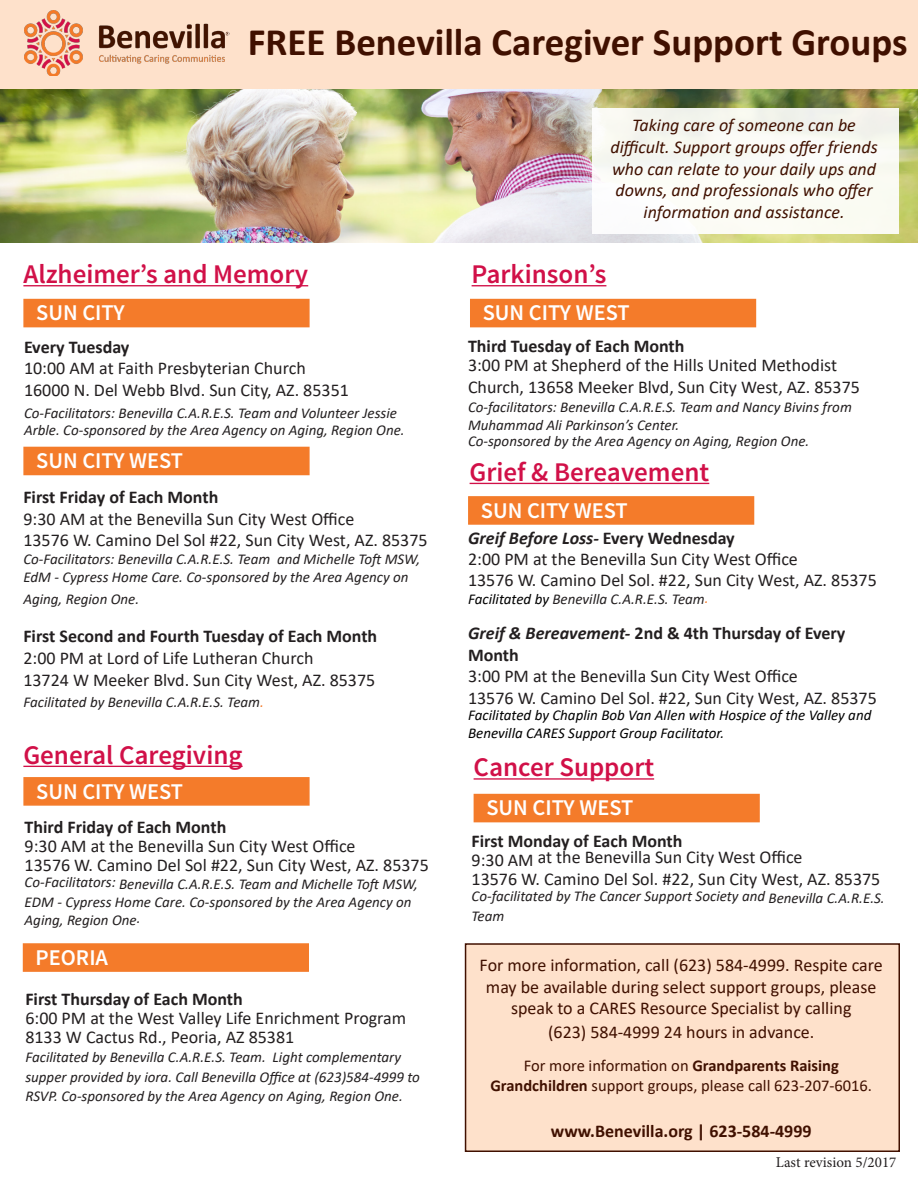
<style>
.page{position:relative;width:918px;height:1188px;background:#fff}
.page>*{position:absolute;margin:0;border:0;box-sizing:border-box;transform-origin:0 0}
.t1{font:700 39px "Calibri";color:#401000}
.t2{font:600 27px "Source Sans Pro";color:#d11048}
.t3{font:600 22.5px "Source Sans Pro";color:#fff}
.t4{font:18px/21.6px "Calibri";color:#231f20}
.t5{font:700 18px/21.6px "Calibri";color:#231f20}
.t6{font:18px/21.6px "Calibri";color:#401000;text-align:center}
.t7{font:italic 18px/21.6px "Calibri";color:#401000;text-align:center}
.t8{font:italic 700 18px "Calibri";color:#231f20}
.t9{font:700 18px "Calibri";color:#401000}
.t10{font:16.5px/19.8px "Calibri";color:#401000;text-align:center}
.t11{font:italic 15px/18px "Calibri";color:#231f20}
.t12{font:italic 15px/18px "Calibri";color:#000}
.t13{font:15px "Minion Pro";color:#231f20}
.s1{color:#f47b2a}
.s2{font-style:normal}
.s3{color:#000}
.s4{font-style:italic}
.s5{font-weight:700}
</style>
<div class="page">
<div style="left:0;top:0;width:918px;height:89px;background:#fee1cb"></div>
<hr style="left:23px;top:285px;width:285px;height:1px;background:#d11048">
<div style="left:23px;top:299px;width:287px;height:28px;background:#f47b2a"></div>
<hr style="left:23px;top:766px;width:220px;height:1px;background:#d11048">
<img style="left:25px;top:11px;width:204px;height:64px">
<hr style="left:472px;top:285px;width:134px;height:1px;background:#d11048">
<div style="left:23px;top:447px;width:287px;height:28px;background:#f47b2a"></div>
<div style="left:23px;top:777px;width:287px;height:29px;background:#f47b2a;border:2px solid #f47b2a"></div>
<div style="left:23px;top:943px;width:286px;height:29px;background:#f47b2a;border:2px solid #f47b2a"></div>
<div style="left:470px;top:299px;width:286px;height:28px;background:#f47b2a"></div>
<hr style="left:470px;top:483px;width:239px;height:1px;background:#d11048">
<div style="left:468px;top:496px;width:286px;height:29px;background:#f47b2a;border:2px solid #f47b2a"></div>
<hr style="left:474px;top:778px;width:180px;height:2px;background:#d11048">
<div style="left:474px;top:794px;width:286px;height:28px;background:#f47b2a"></div>
<div style="left:465px;top:943px;width:435px;height:209px;background:#fee1cb;border:2px solid #401000"></div>
<img style="left:0;top:89px;width:918px;height:154px">
<div style="left:592px;top:108px;width:306px;height:125px;background:#fafbf4"></div>
<p class="t1" style="left:248px;top:15px;width:662px">FREE Benevilla Caregiver Support Groups</p>
<p class="t2" style="left:23px;top:257px;width:286px">Alzheimer’s and Memory</p>
<p class="t3" style="left:36px;top:299px;width:90px">SUN CITY</p>
<p class="t5" style="left:24px;top:336px;width:107px">Every Tuesday</p>
<p class="t4" style="left:24px;top:357px;width:283px">10:00 AM at Faith Presbyterian Church</p>
<p class="t4" style="left:24px;top:379px;width:326px">16000 N. Del Webb Blvd. Sun City, AZ. 85351</p>
<p class="t11" style="left:24px;top:404px;width:375px">Co-Facilitators: Benevilla C.A.R.E.S. Team and Volunteer Jessie</p>
<p class="t11" style="left:24px;top:421px;width:382px">Arble. Co-sponsored by the Area Agency on Aging, Region One.</p>
<p class="t3" style="left:36px;top:447px;width:148px">SUN CITY WEST</p>
<p class="t5" style="left:23px;top:486px;width:196px">First Friday of Each Month</p>
<p class="t4" style="left:23px;top:507px;width:332px">9:30 AM at the Benevilla Sun City West Office</p>
<p class="t4" style="left:23px;top:529px;width:406px">13576 W. Camino Del Sol #22, Sun City West, AZ. 85375</p>
<p class="t11" style="left:23px;top:550px;width:398px">Co-Facilitators: Benevilla C.A.R.E.S. Team and Michelle Toft MSW,<br>EdM - Cypress Home Care. Co-sponsored by the Area Agency on</p>
<p class="t11" style="left:23px;top:589px;width:117px">Aging, Region One.</p>
<p class="t5" style="left:23px;top:625px;width:355px">First Second and Fourth Tuesday of Each Month</p>
<p class="t4" style="left:23px;top:647px;width:292px">2:00 PM at Lord of Life Lutheran Church</p>
<p class="t4" style="left:23px;top:668px;width:353px">13724 W Meeker Blvd. Sun City West, AZ. 85375</p>
<p class="t11" style="left:23px;top:693px;width:242px">Facilitated by Benevilla C.A.R.E.S. Team<span class="s1">.</span></p>
<p class="t2" style="left:23px;top:738px;width:221px">General Caregiving</p>
<p class="t3" style="left:36px;top:777px;width:148px">SUN CITY WEST</p>
<p class="t5" style="left:25px;top:816px;width:203px">Third Friday of Each Month</p>
<p class="t4" style="left:25px;top:835px;width:332px">9:30 AM at the Benevilla Sun City West Office</p>
<p class="t4" style="left:25px;top:853px;width:406px">13576 W. Camino Del Sol #22, Sun City West, AZ. 85375</p>
<p class="t11" style="left:25px;top:874px;width:395px">Co-Facilitators: Benevilla C.A.R.E.S. Team and Michelle Toft MSW,<br>EDM - Cypress Home Care. Co-sponsored by the Area Agency on<br>Aging, Region One.</p>
<p class="t3" style="left:36px;top:943px;width:74px">PEORIA</p>
<p class="t5" style="left:25px;top:988px;width:219px">First Thursday of Each Month</p>
<p class="t4" style="left:25px;top:1007px;width:382px">6:00 PM at the West Valley Life Enrichment Program</p>
<p class="t4" style="left:25px;top:1026px;width:270px">8133 W Cactus Rd., Peoria, AZ 85381</p>
<p class="t11" style="left:25px;top:1047px;width:396px;line-height:19.5px">Facilitated by Benevilla C.A.R.E.S. Team. Light complementary supper provided by iora. Call Benevilla Office at (623)584-4999 to<br>RSVP. Co-sponsored by the Area Agency on Aging, Region One.</p>
<p class="t7" style="left:610px;top:114px;width:269px">Taking care of someone can be difficult. Support groups offer friends who can relate to your daily ups and downs, and professionals who offer information and assistance.</p>
<p class="t2" style="left:472px;top:257px;width:136px">Parkinson’s</p>
<p class="t3" style="left:483px;top:299px;width:148px">SUN CITY WEST</p>
<p class="t5" style="left:468px;top:335px;width:218px">Third Tuesday of Each Month</p>
<p class="t4" style="left:468px;top:354px;width:393px">3:00 PM at Shepherd of the Hills United Methodist<br>Church, 13658 Meeker Blvd, Sun City West, AZ. 85375</p>
<p class="t11" style="left:468px;top:398px;width:385px">Co-facilitators: Benevilla C.A.R.E.S. Team and Nancy Bivins from<br>Muhammad Ali Parkinson’s Center.</p>
<p class="t11" style="left:468px;top:431px;width:343px">Co-sponsored by the Area Agency on Aging, Region One.</p>
<p class="t2" style="left:470px;top:455px;width:241px">Grief &amp; Bereavement</p>
<p class="t3" style="left:481px;top:496px;width:148px">SUN CITY WEST</p>
<p class="t8" style="left:468px;top:525px;width:268px">Greif Before Loss- <span class="s2">Every Wednesday</span></p>
<p class="t4" style="left:468px;top:547px;width:331px">2:00 PM at the Benevilla Sun City West Office</p>
<p class="t4" style="left:468px;top:569px;width:410px">13576 W. Camino Del Sol. #22, Sun City West, AZ. 85375</p>
<p class="t11" style="left:468px;top:590px;width:242px"><span class="s3">Facilitated by</span> Benevilla C.A.R.E.S. Team<span class="s1">.</span></p>
<p class="t5" style="left:468px;top:622px;width:379px"><span class="s4">Greif &amp; Bereavement-</span> 2nd &amp; 4th Thursday of Every<br>Month</p>
<p class="t4" style="left:468px;top:665px;width:331px">3:00 PM at the Benevilla Sun City West Office</p>
<p class="t4" style="left:468px;top:686px;width:410px">13576 W. Camino Del Sol. #22, Sun City West, AZ. 85375</p>
<p class="t12" style="left:468px;top:705px;width:405px">Facilitated by Chaplin Bob Van Allen with Hospice of the Valley and<br>Benevilla CARES Support Group Facilitator.</p>
<p class="t2" style="left:474px;top:750px;width:182px">Cancer Support</p>
<p class="t3" style="left:486px;top:794px;width:148px">SUN CITY WEST</p>
<p class="t5" style="left:472px;top:830px;width:212px">First Monday of Each Month</p>
<p class="t4" style="left:472px;top:846px;width:332px">9:30 AM at the Benevilla Sun City West Office</p>
<p class="t4" style="left:472px;top:868px;width:410px">13576 W. Camino Del Sol. #22, Sun City West, AZ. 85375</p>
<p class="t11" style="left:472px;top:886px;width:415px;line-height:19.5px">Co-facilitated by The Cancer Support Society and Benevilla C.A.R.E.S.<br>Team</p>
<p class="t6" style="left:480px;top:954px;width:405px">For more information, call (623) 584-4999. Respite care may be available during select support groups, please speak to a CARES Resource Specialist by calling</p>
<p class="t6" style="left:548px;top:1020px;width:268px">(623) 584-4999 24 hours in advance.</p>
<p class="t10" style="left:490px;top:1055px;width:383px">For more information on <span class="s5">Grandparents Raising<br>Grandchildren</span> support groups, please call 623-207-6016.</p>
<p class="t9" style="left:551px;top:1118px;width:262px">www.Benevilla.org | 623-584-4999</p>
<p class="t13" style="left:776px;top:1152px;width:122px">Last revision 5/2017</p>
</div>
